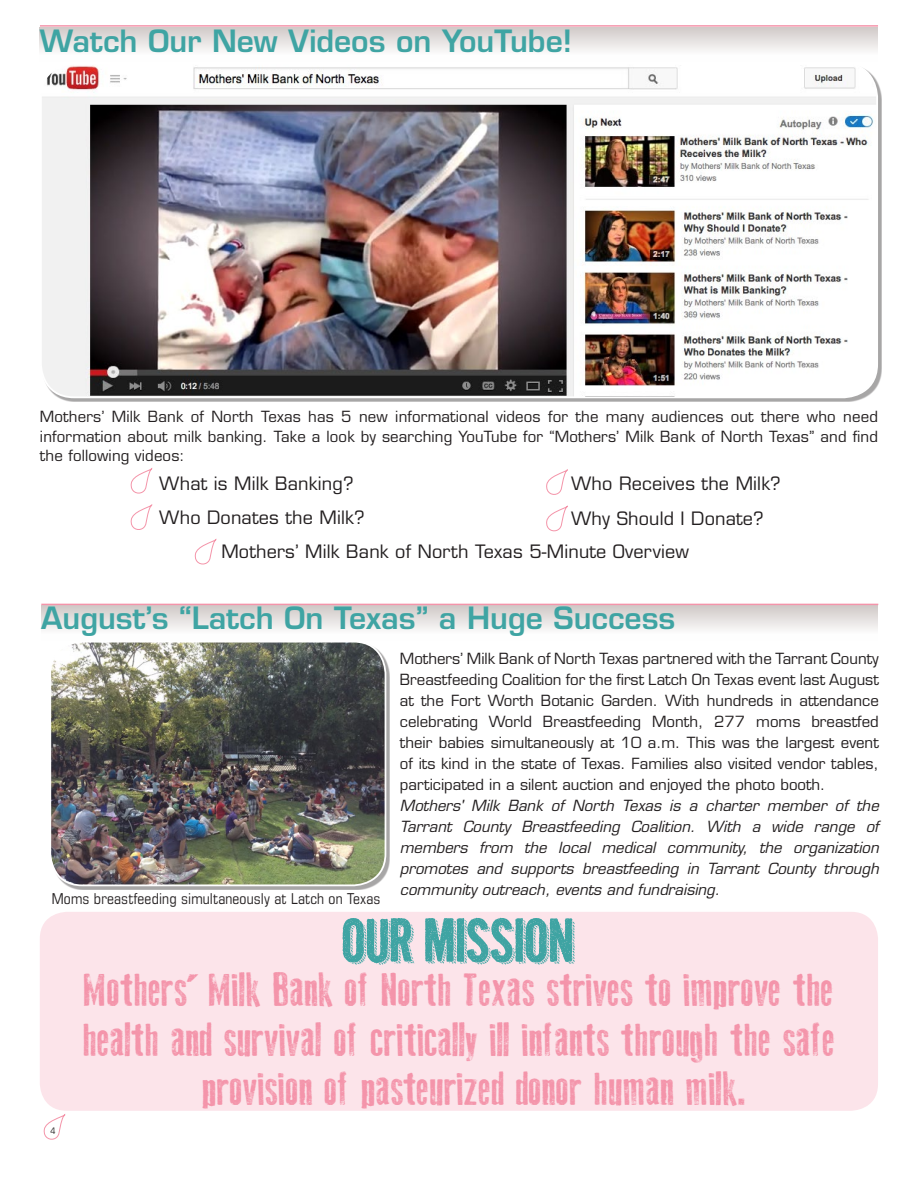
<style>
.page{position:relative;width:918px;height:1188px;background:#fff}
.page>*{position:absolute;margin:0;border:0;box-sizing:border-box;transform-origin:0 0}
.t1{font:46.5px "Old Press";color:#f494aa}
.t2{font:600 30px "Eurostile";color:#3fa4a3}
.t3{font:18px/34.5px "Eurostile";letter-spacing:.01em;color:#231f20}
.t4{font:15px/21px "Eurostile";letter-spacing:.005em;color:#231f20;text-align:justify}
.t5{font:italic 15px/21px "Eurostile";color:#231f20;text-align:justify}
.t6{font:condensed 15px "Eurostile";letter-spacing:.01em;color:#231f20}
.t7{font:condensed 9px "Eurostile";color:#231f20}
</style>
<div class="page">
<svg style="left:40px;top:27px;width:838px;height:24px;background:#e3dedd"></svg>
<svg style="left:43px;top:1114px;width:23px;height:26px"></svg>
<img style="left:43px;top:66px;width:834px;height:331px">
<div style="left:40px;top:63px;width:838px;height:335px;border:2px solid #fff;border-radius:33px"></div>
<svg style="left:130px;top:468px;width:23px;height:26px"></svg>
<svg style="left:130px;top:504px;width:23px;height:26px"></svg>
<svg style="left:546px;top:469px;width:22px;height:26px"></svg>
<svg style="left:546px;top:505px;width:22px;height:27px"></svg>
<svg style="left:194px;top:538px;width:23px;height:27px"></svg>
<hr style="left:40px;top:25px;width:838px;height:2px;background:#f494aa">
<div style="left:41px;top:605px;width:837px;height:36px;background:linear-gradient(to bottom,#d1cac8,#fff)"></div>
<div style="left:52px;top:643px;width:338px;height:247px;background:#231f20;opacity:.4"></div>
<img style="left:52px;top:643px;width:333px;height:242px">
<div style="left:49px;top:641px;width:337px;height:245px;border:2px solid #fff;border-radius:32px"></div>
<hr style="left:41px;top:604px;width:837px;height:1px;background:#f494aa">
<div style="left:40px;top:912px;width:838px;height:199px;background:#fce4ea;border-radius:27px"></div>
<svg style="left:343px;top:918px;width:232px;height:47px"></svg>
<h2 class="t2" style="left:40px;top:22px;width:534px">Watch Our New Videos on YouTube!</h2>
<p class="t4" style="left:40px;top:407px;width:840px;line-height:19.5px">Mothers’ Milk Bank of North Texas has 5 new informational videos for the many audiences out there who need information about milk banking. Take a look by searching YouTube for “Mothers’ Milk Bank of North Texas” and find the following videos:</p>
<p class="t3" style="left:159px;top:466px;width:196px">What is Milk Banking?</p>
<p class="t3" style="left:159px;top:500px;width:207px">Who Donates the Milk?</p>
<p class="t3" style="left:221px;top:534px;width:469px">Mothers’ Milk Bank of North Texas 5-Minute Overview</p>
<p class="t3" style="left:571px;top:466px;width:211px">Who Receives the Milk?<br>Why Should I Donate?</p>
<h2 class="t2" style="left:41px;top:600px;width:635px">August’s “Latch On Texas” a Huge Success</h2>
<p class="t4" style="left:400px;top:648px;width:480px">Mothers’ Milk Bank of North Texas partnered with the Tarrant County Breastfeeding Coalition for the first Latch On Texas event last August at the Fort Worth Botanic Garden. With hundreds in attendance celebrating World Breastfeeding Month, 277 moms breastfed their babies simultaneously at 10 a.m. This was the largest event of its kind in the state of Texas. Families also visited vendor tables, participated in a silent auction and enjoyed the photo booth.</p>
<p class="t5" style="left:400px;top:795px;width:480px">Mothers' Milk Bank of North Texas is a charter member of the Tarrant County Breastfeeding Coalition. With a wide range of members from the local medical community, the organization promotes and supports breastfeeding in Tarrant County through community outreach, events and fundraising.</p>
<p class="t6" style="left:52px;top:890px;width:330px">Moms breastfeeding simultaneously at Latch on Texas</p>
<p class="t7" style="left:51px;top:1125px;width:7px">4</p>
<h1 class="t1" style="left:84px;top:964px;width:751px">Mothers’ Milk Bank of North Texas strives to improve the</h1>
<h1 class="t1" style="left:83px;top:1013px;width:754px">health and survival of critically ill infants through the safe</h1>
<h1 class="t1" style="left:202px;top:1063px;width:547px">provision of pasteurized donor human milk.</h1>
</div>
